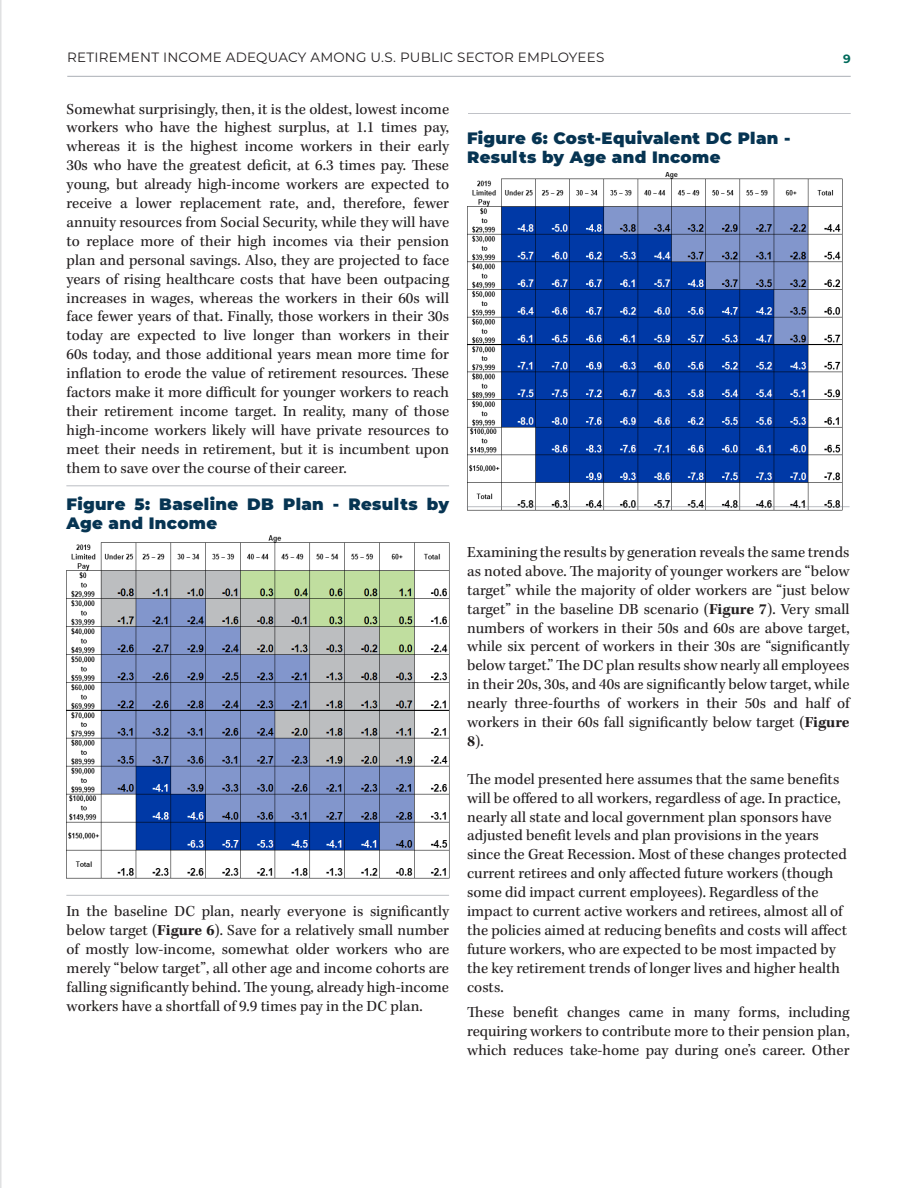
<style>
.page{position:relative;width:918px;height:1188px;background:#fff}
.page>*{position:absolute;margin:0;border:0;box-sizing:border-box;transform-origin:0 0}
.t1{font:900 16.5px/18.9px "Montserrat";letter-spacing:.02em;color:#063452}
.t2{font:15.75px/18.9px "Kepler Std";color:#231f20;text-align:justify}
.t3{font:13.5px "Montserrat";letter-spacing:.015em;color:#231f20}
.t4{font:700 12px "Montserrat";color:#006a5b}
.s1{font-weight:700}
</style>
<div class="page">
<hr style="left:67px;top:76px;width:784px;height:1px;background:#aaafb5">
<hr style="left:1px;top:0;width:1px;height:1188px;background:#d1d2d4">
<img style="left:67px;top:535px;width:382px;height:343px">
<img style="left:467px;top:173px;width:375px;height:338px">
<hr style="left:66px;top:895px;width:383px;height:1px;background:#757b85">
<hr style="left:66px;top:486px;width:383px;height:1px;background:#757b85">
<hr style="left:468px;top:113px;width:383px;height:1px;background:#757b85">
<hr style="left:467px;top:506px;width:383px;height:1px;background:#757b85">
<p class="t3" style="left:67px;top:48px;width:539px">RETIREMENT INCOME ADEQUACY AMONG U.S. PUBLIC SECTOR EMPLOYEES</p>
<p class="t4" style="left:843px;top:50px;width:9px">9</p>
<p class="t2" style="left:67px;top:100px;width:384px">Somewhat surprisingly, then, it is the oldest, lowest income workers who have the highest surplus, at 1.1 times pay, whereas it is the highest income workers in their early 30s who have the greatest deficit, at 6.3 times pay. These young, but already high-income workers are expected to receive a lower replacement rate, and, therefore, fewer annuity resources from Social Security, while they will have to replace more of their high incomes via their pension plan and personal savings. Also, they are projected to face years of rising healthcare costs that have been outpacing increases in wages, whereas the workers in their 60s will face fewer years of that. Finally, those workers in their 30s today are expected to live longer than workers in their 60s today, and those additional years mean more time for inflation to erode the value of retirement resources. These factors make it more difficult for younger workers to reach their retirement income target. In reality, many of those high-income workers likely will have private resources to meet their needs in retirement, but it is incumbent upon them to save over the course of their career.</p>
<p class="t1" style="left:67px;top:494px;width:384px">Figure 5: Baseline DB Plan - Results by<br>Age and Income</p>
<p class="t1" style="left:467px;top:128px;width:325px">Figure 6: Cost-Equivalent DC Plan -<br>Results by Age and Income</p>
<p class="t2" style="left:67px;top:903px;width:384px">In the baseline DC plan, nearly everyone is significantly below target (<span class="s1">Figure 6</span>). Save for a relatively small number of mostly low-income, somewhat older workers who are merely “below target”, all other age and income cohorts are falling significantly behind. The young, already high-income workers have a shortfall of 9.9 times pay in the DC plan.</p>
<p class="t2" style="left:467px;top:543px;width:384px">Examining the results by generation reveals the same trends as noted above. The majority of younger workers are “below target” while the majority of older workers are “just below target” in the baseline DB scenario (<span class="s1">Figure 7</span>). Very small numbers of workers in their 50s and 60s are above target, while six percent of workers in their 30s are “significantly below target.” The DC plan results show nearly all employees in their 20s, 30s, and 40s are significantly below target, while nearly three-fourths of workers in their 50s and half of workers in their 60s fall significantly below target (<span class="s1">Figure 8</span>).</p>
<p class="t2" style="left:467px;top:770px;width:381px;text-align:left">The model presented here assumes that the same benefits will be offered to all workers, regardless of age. In practice, nearly all state and local government plan sponsors have adjusted benefit levels and plan provisions in the years since the Great Recession. Most of these changes protected current retirees and only affected future workers (though some did impact current employees). Regardless of the impact to current active workers and retirees, almost all of the policies aimed at reducing benefits and costs will affect future workers, who are expected to be most impacted by the key retirement trends of longer lives and higher health costs.</p>
<p class="t2" style="left:467px;top:1004px;width:384px">These benefit changes came in many forms, including requiring workers to contribute more to their pension plan, which reduces take-home pay during one’s career. Other</p>
</div>
